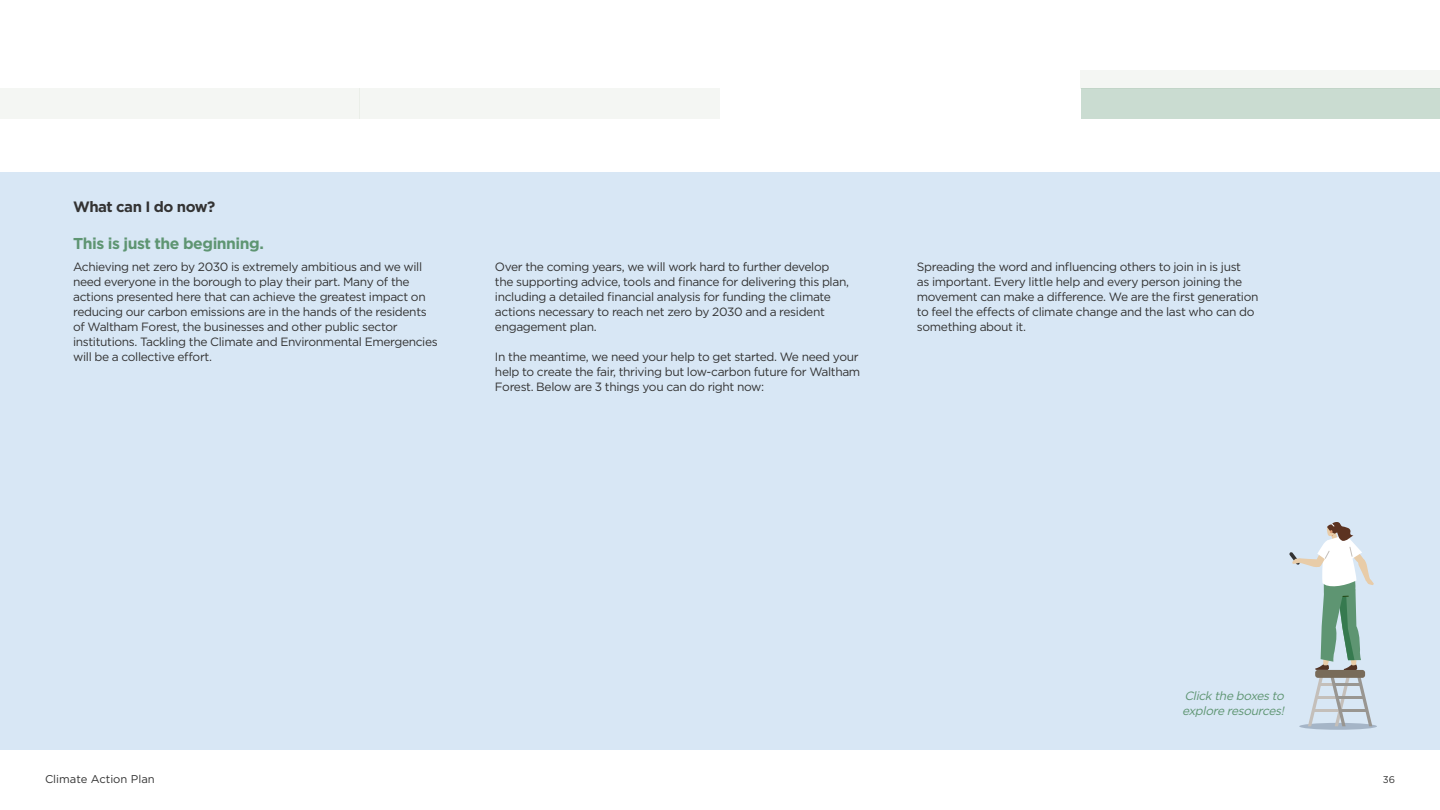
<style>
.page{position:relative;width:1440px;height:810px;background:#fff}
.page>*{position:absolute;margin:0;border:0;box-sizing:border-box;transform-origin:0 0}
.t1{font:700 15.75px "Gotham";letter-spacing:-.03em;color:#5e9572}
.t2{font:700 15px "Gotham";letter-spacing:-.03em;color:#333}
.t3{font:12px/15px "Gotham";letter-spacing:-.03em;color:#333}
.t4{font:italic 12px/15px "Gotham";color:#5e9572}
.t5{font:11.25px "Gotham";color:#333}
.t6{font:9.75px "Gotham";color:#333}
</style>
<div class="page">
<div style="left:0;top:172px;width:1440px;height:578px;background:#d8e7f5"></div>
<div style="left:1080px;top:70px;width:360px;height:18px;background:#f4f6f3"></div>
<div style="left:1081px;top:88px;width:359px;height:31px;background:#cadcd1"></div>
<div style="left:0;top:88px;width:360px;height:31px;background:#f4f6f3"></div>
<div style="left:360px;top:88px;width:360px;height:31px;background:#f4f6f3"></div>
<div style="left:1299px;top:723px;width:78px;height:7px;background:#a5b5c7;border-radius:50%"></div>
<svg style="left:1289px;top:522px;width:85px;height:204px"></svg>
<p class="t2" style="left:73px;top:197px;width:144px">What can I do now?</p>
<h1 class="t1" style="left:73px;top:233px;width:192px">This is just the beginning.</h1>
<p class="t3" style="left:73px;top:259px;width:366px">Achieving net zero by 2030 is extremely ambitious and we will need everyone in the borough to play their part. Many of the actions presented here that can achieve the greatest impact on reducing our carbon emissions are in the hands of the residents of Waltham Forest, the businesses and other public sector institutions. Tackling the Climate and Environmental Emergencies will be a collective effort.</p>
<p class="t3" style="left:495px;top:259px;width:355px">Over the coming years, we will work hard to further develop the supporting advice, tools and finance for delivering this plan, including a detailed financial analysis for funding the climate actions necessary to reach net zero by 2030 and a resident engagement plan.</p>
<p class="t3" style="left:495px;top:349px;width:367px">In the meantime, we need your help to get started. We need your help to create the fair, thriving but low-carbon future for Waltham<br>Forest. Below are 3 things you can do right now:</p>
<p class="t3" style="left:917px;top:259px;width:343px">Spreading the word and influencing others to join in is just<br>as important. Every little help and every person joining the movement can make a difference. We are the first generation to feel the effects of climate change and the last who can do something about it.</p>
<p class="t4" style="left:1182px;top:688px;width:107px">Clickthe boxesto explore resources!</p>
<p class="t5" style="left:45px;top:772px;width:111px">Climate Action Plan</p>
<p class="t6" style="left:1383px;top:773px;width:14px">36</p>
</div>
